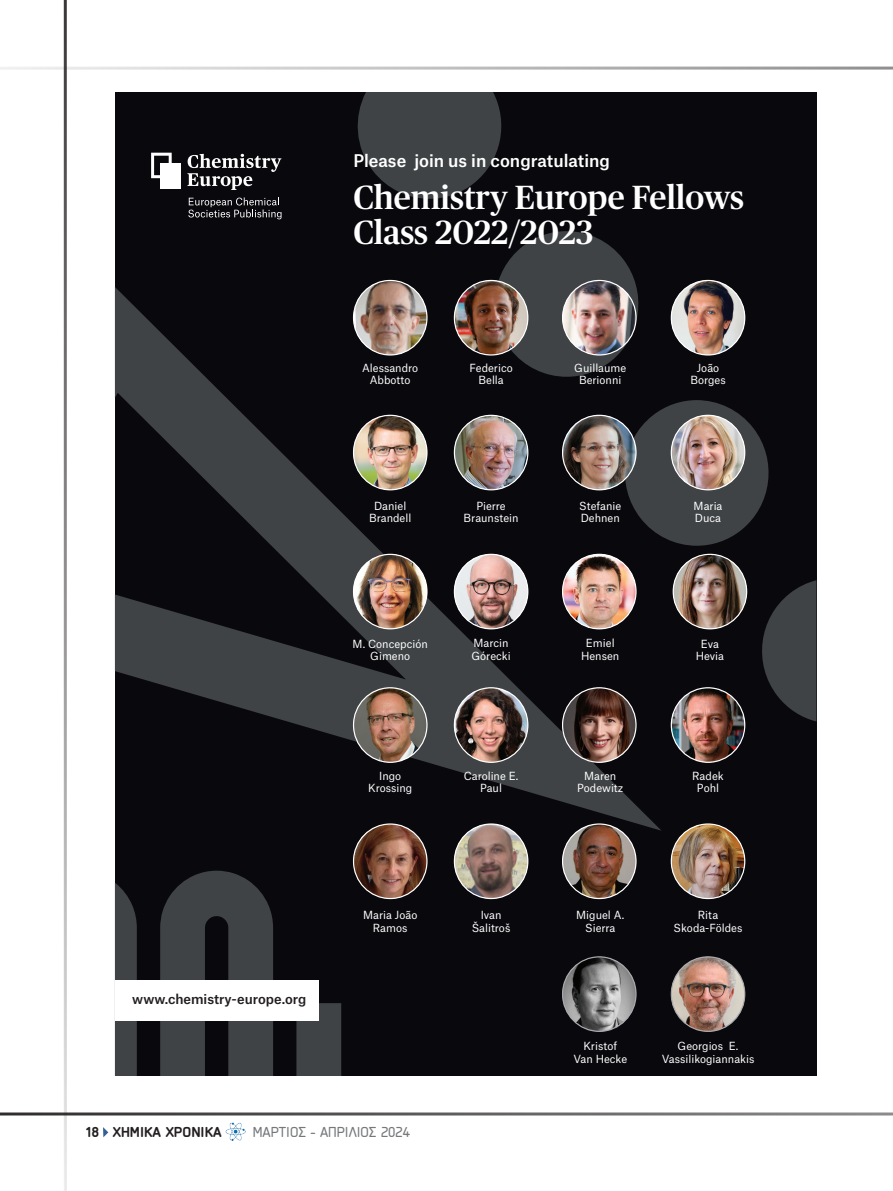
<style>
.page{position:relative;width:893px;height:1191px;background:#fff}
.page>*{position:absolute;margin:0;border:0;box-sizing:border-box;transform-origin:0 0}
.t1{font:500 33.45px/34.7px "Publico";color:#fff}
.t2{font:500 16.8px "Atlas Grotesk";color:#fff}
.t3{font:15px "PF Isotext Pro";color:#76787b}
.t4{font:700 15px "PF Isotext Pro";color:#231f20}
.t5{font:500 13.2px "Atlas Grotesk";color:#231f20}
.t6{font:10.8px/12.5px "Atlas Grotesk";color:#fff;text-align:center}
</style>
<div class="page">
<svg style="left:103px;top:1127px;width:5px;height:10px"></svg>
<hr style="left:0;top:67px;width:893px;height:3px;background:#231f20">
<hr style="left:0;top:1112px;width:893px;height:3px;background:#231f20">
<hr style="left:64px;top:0;width:3px;height:1191px;background:#231f20">
<img style="left:225px;top:1122px;width:21px;height:19px">
<div style="left:115px;top:92px;width:701px;height:983px;background:#08080d"></div>
<svg style="left:115px;top:287px;width:547px;height:543px;fill:#08080d"></svg>
<svg style="left:353px;top:92px;width:156px;height:107px"></svg>
<svg style="left:486px;top:231px;width:161px;height:146px"></svg>
<svg style="left:616px;top:400px;width:162px;height:146px"></svg>
<svg style="left:753px;top:580px;width:63px;height:141px"></svg>
<svg style="left:115px;top:870px;width:226px;height:205px;fill:#3f4345"></svg>
<svg style="left:187px;top:154px;width:94px;height:36px"></svg>
<svg style="left:151px;top:153px;width:21px;height:25px"></svg>
<div style="left:160px;top:164px;width:20px;height:25px;background:#fff"></div>
<svg style="left:188px;top:197px;width:94px;height:22px"></svg>
<div style="left:115px;top:980px;width:203px;height:41px;background:#fff"></div>
<img style="left:563px;top:280px;width:73px;height:75px">
<div style="left:562px;top:280px;width:75px;height:75px;border:1px solid #fff;border-radius:50%"></div>
<img style="left:671px;top:280px;width:74px;height:75px">
<div style="left:671px;top:280px;width:74px;height:75px;border:1px solid #fff;border-radius:50%"></div>
<img style="left:454px;top:280px;width:74px;height:75px">
<div style="left:454px;top:280px;width:74px;height:75px;border:1px solid #fff;border-radius:50%"></div>
<img style="left:355px;top:280px;width:72px;height:75px">
<div style="left:353px;top:280px;width:75px;height:75px;border:1px solid #fff;border-radius:50%"></div>
<img style="left:563px;top:415px;width:73px;height:75px">
<div style="left:562px;top:415px;width:75px;height:75px;border:1px solid #fff;border-radius:50%"></div>
<img style="left:671px;top:415px;width:74px;height:75px">
<div style="left:671px;top:415px;width:74px;height:75px;border:1px solid #fff;border-radius:50%"></div>
<img style="left:454px;top:415px;width:74px;height:75px">
<div style="left:454px;top:415px;width:74px;height:75px;border:1px solid #fff;border-radius:50%"></div>
<img style="left:354px;top:415px;width:73px;height:75px">
<div style="left:353px;top:415px;width:75px;height:75px;border:1px solid #fff;border-radius:50%"></div>
<img style="left:563px;top:554px;width:73px;height:75px">
<div style="left:562px;top:554px;width:75px;height:75px;border:1px solid #fff;border-radius:50%"></div>
<img style="left:454px;top:554px;width:74px;height:75px">
<div style="left:454px;top:554px;width:74px;height:75px;border:1px solid #fff;border-radius:50%"></div>
<img style="left:354px;top:554px;width:73px;height:75px">
<div style="left:353px;top:554px;width:75px;height:75px;border:1px solid #fff;border-radius:50%"></div>
<img style="left:563px;top:688px;width:73px;height:74px">
<div style="left:562px;top:687px;width:75px;height:76px;border:1px solid #fff;border-radius:50%"></div>
<img style="left:671px;top:688px;width:74px;height:74px">
<div style="left:671px;top:687px;width:74px;height:76px;border:1px solid #fff;border-radius:50%"></div>
<img style="left:454px;top:688px;width:74px;height:74px">
<div style="left:454px;top:687px;width:74px;height:76px;border:1px solid #fff;border-radius:50%"></div>
<img style="left:354px;top:688px;width:73px;height:74px">
<div style="left:353px;top:687px;width:75px;height:76px;border:1px solid #fff;border-radius:50%"></div>
<img style="left:563px;top:824px;width:73px;height:74px">
<div style="left:562px;top:823px;width:75px;height:76px;border:1px solid #fff;border-radius:50%"></div>
<img style="left:671px;top:824px;width:74px;height:74px">
<div style="left:671px;top:823px;width:74px;height:76px;border:1px solid #fff;border-radius:50%"></div>
<img style="left:454px;top:824px;width:74px;height:74px">
<div style="left:454px;top:823px;width:74px;height:76px;border:1px solid #fff;border-radius:50%"></div>
<img style="left:354px;top:824px;width:73px;height:74px">
<div style="left:353px;top:823px;width:75px;height:76px;border:1px solid #fff;border-radius:50%"></div>
<img style="left:671px;top:957px;width:74px;height:74px">
<div style="left:671px;top:956px;width:74px;height:76px;border:1px solid #a8a9ad;border-radius:50%"></div>
<img style="left:563px;top:957px;width:73px;height:74px">
<div style="left:562px;top:956px;width:75px;height:76px;border:1px solid #a8a9ad;border-radius:50%"></div>
<img style="left:673px;top:554px;width:74px;height:75px">
<div style="left:673px;top:554px;width:74px;height:75px;border:1px solid #fff;border-radius:50%"></div>
<h2 class="t2" style="left:353px;top:147px;width:258px">Please join us in congratulating</h2>
<h1 class="t1" style="left:353px;top:180px;width:392px">Chemistry Europe Fellows<br>Class 2022/2023</h1>
<p class="t6" style="left:362px;top:360px;width:57px">Alessandro<br>Abbotto</p>
<p class="t6" style="left:469px;top:360px;width:45px">Federico<br>Bella</p>
<p class="t6" style="left:574px;top:360px;width:54px">Guillaume<br>Berionni</p>
<p class="t6" style="left:690px;top:360px;width:37px">João<br>Borges</p>
<p class="t6" style="left:369px;top:498px;width:44px">Daniel<br>Brandell</p>
<p class="t6" style="left:464px;top:498px;width:56px">Pierre<br>Braunstein</p>
<p class="t6" style="left:579px;top:498px;width:44px;text-align:left">Stefanie<br>Dehnen</p>
<p class="t6" style="left:694px;top:498px;width:30px;text-align:left">Maria<br>Duca</p>
<p class="t6" style="left:353px;top:636px;width:77px">M. Concepción<br>Gimeno</p>
<p class="t6" style="left:471px;top:636px;width:41px;text-align:left">Marcin<br>Górecki</p>
<p class="t6" style="left:581px;top:636px;width:40px">Emiel<br>Hensen</p>
<p class="t6" style="left:696px;top:636px;width:30px">Eva<br>Hevia</p>
<p class="t6" style="left:368px;top:768px;width:46px">Ingo<br>Krossing</p>
<p class="t6" style="left:464px;top:768px;width:56px">Caroline E.<br>Paul</p>
<p class="t6" style="left:577px;top:768px;width:48px">Maren<br>Podewitz</p>
<p class="t6" style="left:692px;top:768px;width:33px">Radek<br>Pohl</p>
<p class="t6" style="left:363px;top:907px;width:56px">Maria João<br>Ramos</p>
<p class="t6" style="left:472px;top:907px;width:40px">Ivan<br>Šalitroš</p>
<p class="t6" style="left:576px;top:907px;width:50px">Miguel A.<br>Sierra</p>
<p class="t6" style="left:674px;top:907px;width:70px">Rita<br>Skoda-Földes</p>
<p class="t5" style="left:132px;top:988px;width:176px">www.chemistry-europe.org</p>
<p class="t6" style="left:573px;top:1038px;width:55px">Kristof<br>Van Hecke</p>
<p class="t6" style="left:662px;top:1038px;width:94px">Georgios E.<br>Vassilikogiannakis</p>
<h3 class="t4" style="left:85px;top:1123px;width:138px">18 ΧΗΜΙΚΑ ΧΡΟΝΙΚΑ</h3>
<h3 class="t3" style="left:253px;top:1123px;width:159px">ΜΑΡΤΙΟΣ - ΑΠΡΙΛΙΟΣ 2024</h3>
</div>
